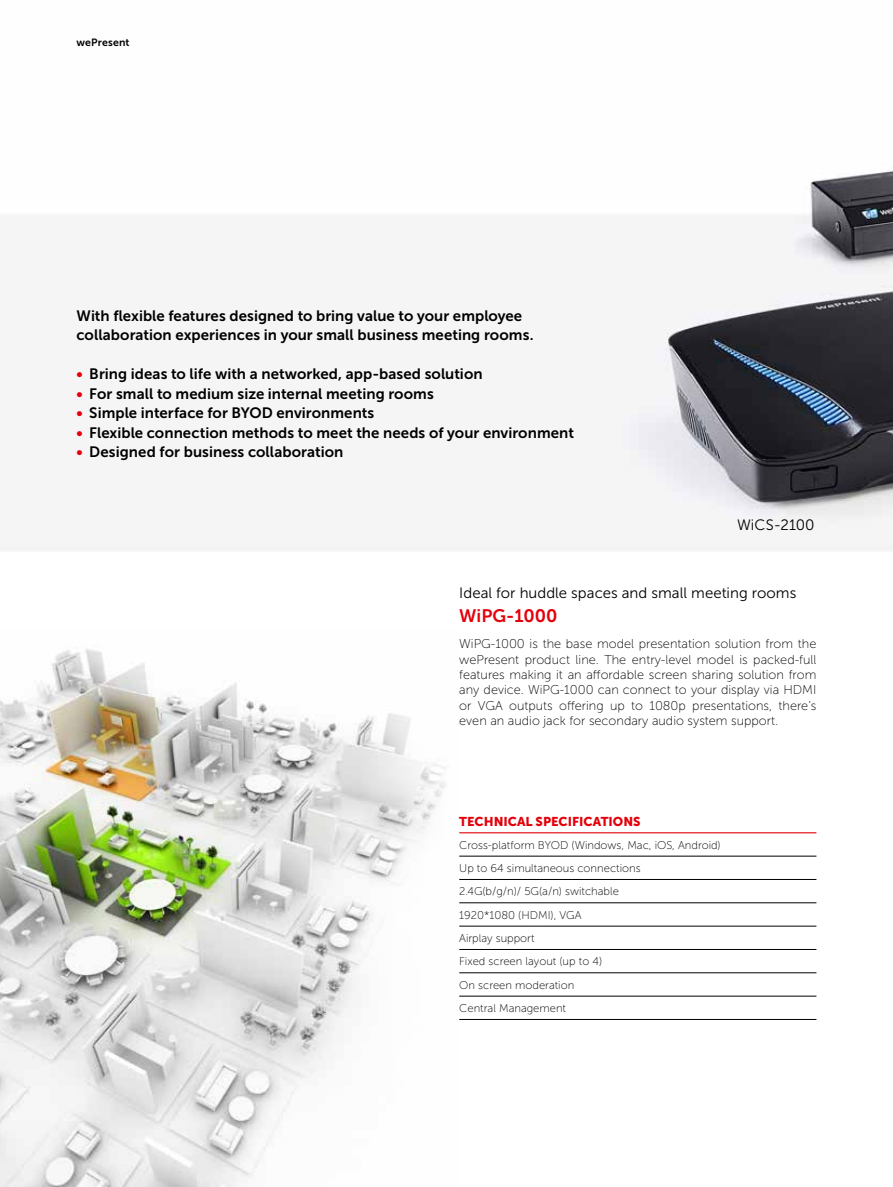
<style>
.page{position:relative;width:893px;height:1187px;background:#fff}
.page>*{position:absolute;margin:0;border:0;box-sizing:border-box;transform-origin:0 0}
.t1{font:18px "Museo Sans 700";color:#e3000b}
.t2{font:15px/19.5px "Museo Sans 700";letter-spacing:.005em;color:#000}
.t3{font:15px "Museo Sans 300";letter-spacing:.005em;color:#000}
.t4{font:12.75px/15.3px "Museo Sans 100";color:#000;text-align:justify}
.t5{font:12.75px "Museo Sans 900";color:#e3000b}
.t6{font:11.25px/23.2px "Museo Sans 100";color:#000}
.t7{font:10.5px "Museo Sans 700";letter-spacing:.015em;color:#000}
.s1{color:#e3000b}
</style>
<div class="page">
<img style="left:0;top:170px;width:893px;height:380px">
<img style="left:0;top:649px;width:446px;height:537px">
<hr style="left:459px;top:855px;width:357px;height:1px;background:#000">
<hr style="left:459px;top:879px;width:357px;height:1px;background:#000">
<hr style="left:459px;top:902px;width:357px;height:1px;background:#000">
<hr style="left:459px;top:925px;width:357px;height:1px;background:#000">
<hr style="left:459px;top:949px;width:357px;height:1px;background:#000">
<hr style="left:459px;top:972px;width:357px;height:1px;background:#000">
<hr style="left:459px;top:995px;width:357px;height:1px;background:#000">
<hr style="left:459px;top:1019px;width:357px;height:1px;background:#000">
<hr style="left:459px;top:832px;width:357px;height:1px;background:#e3000b">
<p class="t7" style="left:77px;top:37px;width:55px">wePresent</p>
<p class="t2" style="left:77px;top:306px;width:459px">With flexible features designed to bring value to your employee collaboration experiences in your small business meeting rooms.</p>
<p class="t2" style="left:77px;top:364px;width:408px"><span class="s1">•</span> Bring ideas to life with a networked, app-based solution</p>
<p class="t2" style="left:77px;top:384px;width:359px"><span class="s1">•</span> For small to medium size internal meeting rooms</p>
<p class="t2" style="left:77px;top:403px;width:299px"><span class="s1">•</span> Simple interface for BYOD environments</p>
<p class="t2" style="left:77px;top:423px;width:499px"><span class="s1">•</span> Flexible connection methods to meet the needs of your environment</p>
<p class="t2" style="left:77px;top:442px;width:268px"><span class="s1">•</span> Designed for business collaboration</p>
<p class="t3" style="left:737px;top:517px;width:79px">WiCS-2100</p>
<p class="t3" style="left:459px;top:585px;width:339px">Ideal for huddle spaces and small meeting rooms</p>
<p class="t1" style="left:459px;top:605px;width:100px">WiPG-1000</p>
<p class="t4" style="left:459px;top:636px;width:359px">WiPG-1000 is the base model presentation solution from the wePresent product line. The entry-level model is packed-full features making it an affordable screen sharing solution from any device. WiPG-1000 can connect to your display via HDMI or VGA outputs offering up to 1080p presentations, there’s even an audio jack for secondary audio system support.</p>
<p class="t5" style="left:459px;top:814px;width:183px">TECHNICAL SPECIFICATIONS</p>
<p class="t6" style="left:459px;top:833px;width:263px">Cross-platform BYOD (Windows, Mac, iOS, Android)<br>Up to 64 simultaneous connections<br>2.4G(b/g/n)/ 5G(a/n) switchable<br>1920*1080 (HDMI), VGA<br>Airplay support<br>Fixed screen layout (up to 4)<br>On screen moderation<br>Central Management</p>
</div>
